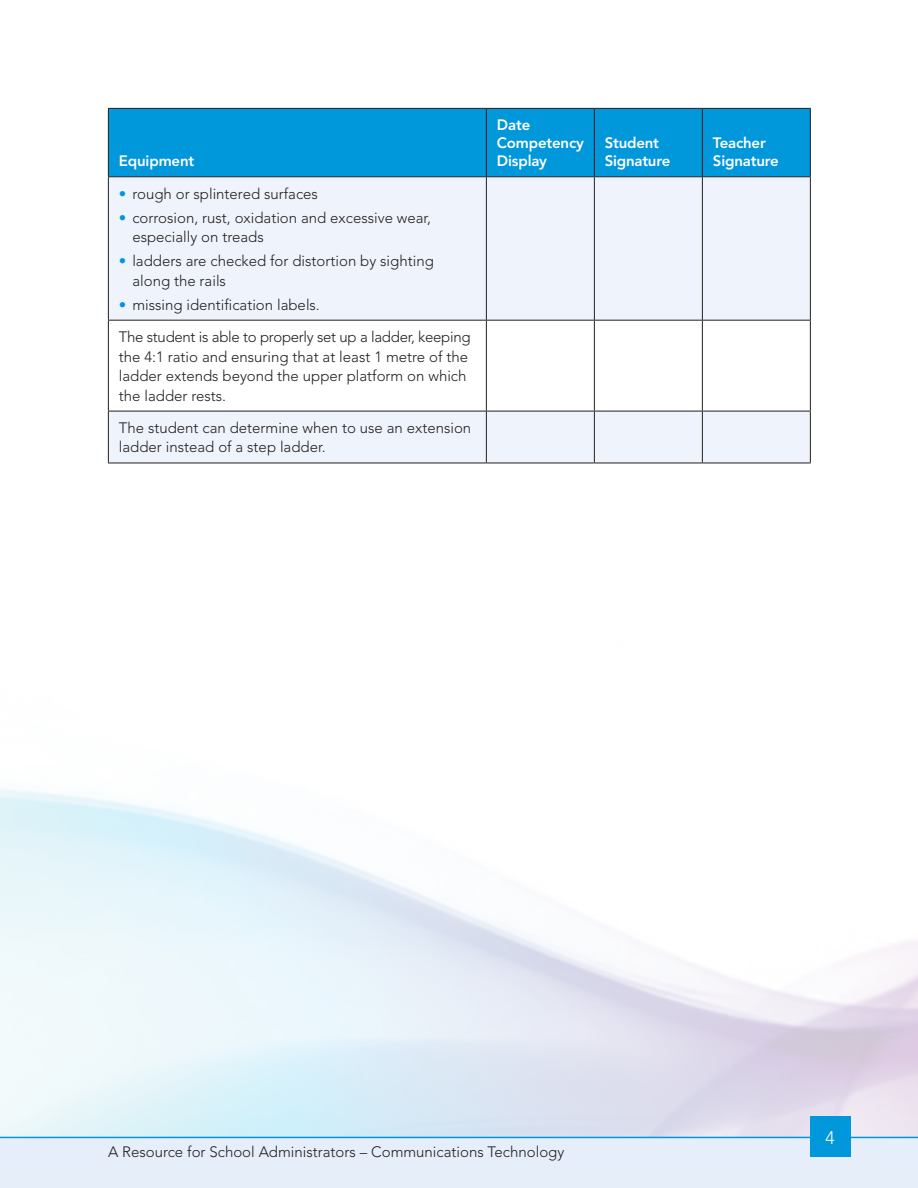
<style>
.page{position:relative;width:918px;height:1188px;background:#fff}
.page>*{position:absolute;margin:0;border:0;box-sizing:border-box;transform-origin:0 0}
.t1{font:300 18px "Avenir";color:#fff}
.Smaller_Table_copy{font:300 15px/19.5px "Avenir";color:#231f20}
.Smaller_Table_Head{font:800 15px/18px "Avenir";letter-spacing:-.01em;color:#fff}
.Table_head{font:800 15px/18px "Avenir";letter-spacing:-.015em;color:#fff}
.s1{font-weight:900;color:#0097db}
</style>
<div class="page">
<img style="left:0;top:789px;width:918px;height:348px">
<div style="left:0;top:1137px;width:918px;height:51px;background:#e6eefa"></div>
<hr style="left:0;top:1137px;width:918px;height:1px;background:#0097db">
<div style="left:810px;top:1117px;width:40px;height:40px;background:#0097db"></div>
<div style="left:109px;top:109px;width:701px;height:67px;background:#0097db"></div>
<svg style="left:109px;top:177px;width:701px;height:286px;fill:#eff4fc"></svg>
<hr style="left:108px;top:108px;width:378px;height:1px;background:#231f20">
<hr style="left:108px;top:109px;width:1px;height:67px;background:#231f20">
<hr style="left:486px;top:108px;width:108px;height:1px;background:#231f20">
<hr style="left:486px;top:109px;width:1px;height:67px;background:#231f20">
<hr style="left:594px;top:108px;width:108px;height:1px;background:#231f20">
<hr style="left:594px;top:109px;width:1px;height:67px;background:#231f20">
<hr style="left:702px;top:108px;width:109px;height:1px;background:#231f20">
<hr style="left:702px;top:109px;width:1px;height:67px;background:#231f20">
<hr style="left:810px;top:109px;width:1px;height:67px;background:#231f20">
<hr style="left:108px;top:176px;width:378px;height:1px;background:#231f20">
<hr style="left:108px;top:177px;width:1px;height:143px;background:#231f20">
<hr style="left:486px;top:176px;width:108px;height:1px;background:#231f20">
<hr style="left:486px;top:177px;width:1px;height:143px;background:#231f20">
<hr style="left:594px;top:176px;width:108px;height:1px;background:#231f20">
<hr style="left:594px;top:177px;width:1px;height:143px;background:#231f20">
<hr style="left:702px;top:176px;width:109px;height:1px;background:#231f20">
<hr style="left:702px;top:177px;width:1px;height:143px;background:#231f20">
<hr style="left:810px;top:177px;width:1px;height:143px;background:#231f20">
<hr style="left:108px;top:320px;width:378px;height:1px;background:#231f20">
<hr style="left:108px;top:321px;width:1px;height:90px;background:#231f20">
<hr style="left:486px;top:320px;width:108px;height:1px;background:#231f20">
<hr style="left:486px;top:321px;width:1px;height:90px;background:#231f20">
<hr style="left:594px;top:320px;width:108px;height:1px;background:#231f20">
<hr style="left:594px;top:321px;width:1px;height:90px;background:#231f20">
<hr style="left:702px;top:320px;width:109px;height:1px;background:#231f20">
<hr style="left:702px;top:321px;width:1px;height:90px;background:#231f20">
<hr style="left:810px;top:321px;width:1px;height:90px;background:#231f20">
<hr style="left:108px;top:411px;width:378px;height:1px;background:#231f20">
<hr style="left:108px;top:411px;width:1px;height:52px;background:#231f20">
<hr style="left:486px;top:411px;width:108px;height:1px;background:#231f20">
<hr style="left:486px;top:411px;width:1px;height:52px;background:#231f20">
<hr style="left:594px;top:411px;width:108px;height:1px;background:#231f20">
<hr style="left:594px;top:411px;width:1px;height:52px;background:#231f20">
<hr style="left:702px;top:411px;width:109px;height:1px;background:#231f20">
<hr style="left:702px;top:411px;width:1px;height:52px;background:#231f20">
<hr style="left:810px;top:411px;width:1px;height:52px;background:#231f20">
<hr style="left:108px;top:463px;width:378px;height:1px;background:#231f20">
<hr style="left:486px;top:463px;width:108px;height:1px;background:#231f20">
<hr style="left:594px;top:463px;width:108px;height:1px;background:#231f20">
<hr style="left:702px;top:463px;width:109px;height:1px;background:#231f20">
<h5 class="Smaller_Table_Head" style="left:119px;top:152px;width:77px">Equipment</h5>
<p class="Smaller_Table_copy" style="left:119px;top:184px;width:201px"><span class="s1">•</span> rough or splintered surfaces</p>
<p class="Smaller_Table_copy" style="left:132px;top:208px;width:300px;text-indent:-14px"><span class="s1">•</span> corrosion, rust, oxidation and excessive wear, especially on treads</p>
<p class="Smaller_Table_copy" style="left:132px;top:251px;width:303px;text-indent:-14px"><span class="s1">•</span> ladders are checked for distortion by sighting along the rails</p>
<p class="Smaller_Table_copy" style="left:119px;top:295px;width:203px"><span class="s1">•</span> missing identification labels.</p>
<h5 class="Smaller_Table_copy" style="left:119px;top:327px;width:353px">The student is able to properly set up a ladder, keeping the 4:1 ratio and ensuring that at least 1 metre of the ladder extends beyond the upper platform on which the ladder rests.</h5>
<h5 class="Smaller_Table_copy" style="left:119px;top:418px;width:354px">The student can determine when to use an extension ladder instead of a step ladder.</h5>
<h5 class="Smaller_Table_Head" style="left:497px;top:116px;width:88px">Date<br>Competency<br>Display</h5>
<p class="Table_head" style="left:605px;top:134px;width:67px">Student<br>Signature</p>
<h5 class="Smaller_Table_Head" style="left:713px;top:134px;width:68px">Teacher<br>Signature</h5>
<p class="Smaller_Table_copy" style="left:108px;top:1142px;width:458px">A Resource for School Administrators – Communications Technology</p>
<p class="t1" style="left:826px;top:1128px;width:11px">4</p>
</div>
